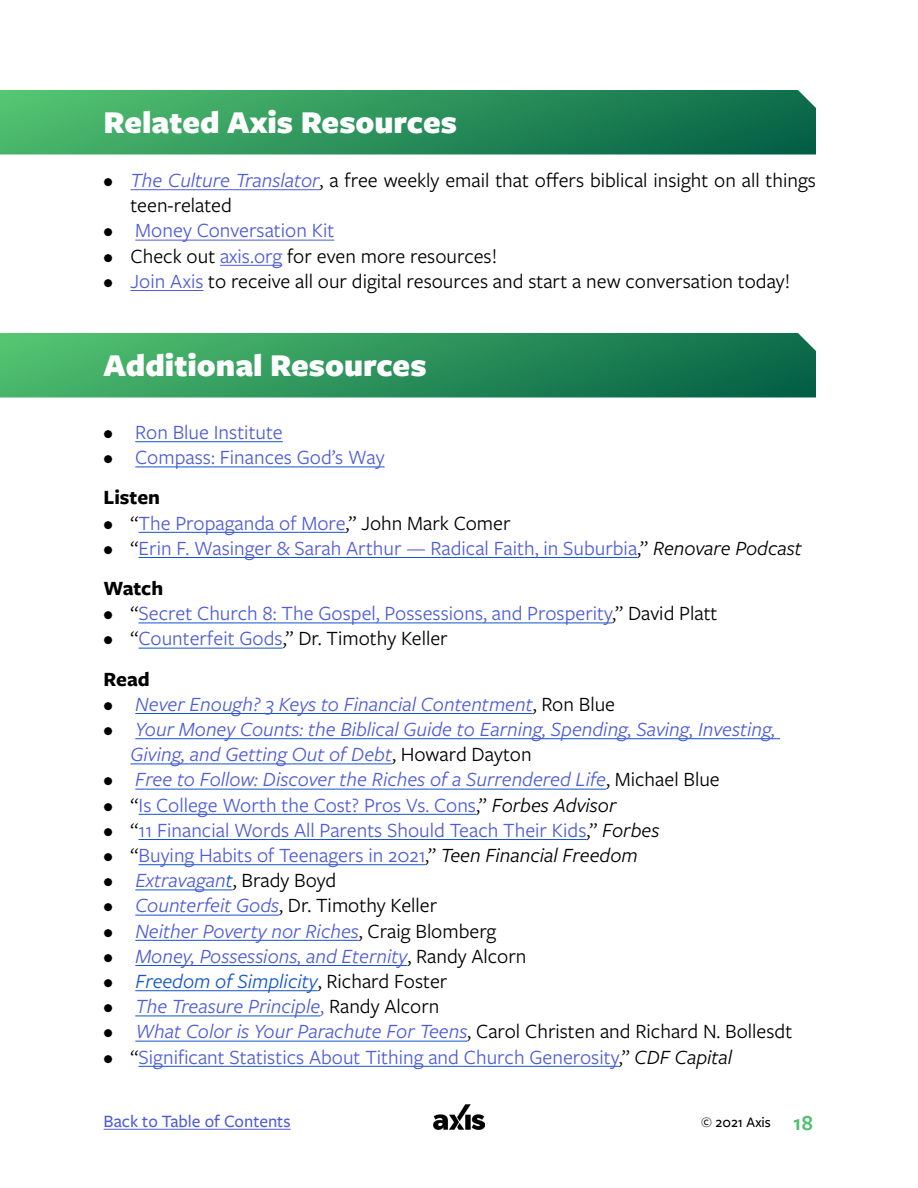
<style>
.page{position:relative;width:918px;height:1188px;background:#fff}
.page>*{position:absolute;margin:0;border:0;box-sizing:border-box;transform-origin:0 0}
.t1{font:900 33px "Freight Sans Pro";color:#fff}
.t2{font:21px/40.2px "Freight Sans Pro";color:#4f5cd6}
.t3{font:21px/25.2px "Freight Sans Pro";color:#000}
.t4{font:italic 21px/25.2px "Freight Sans Pro";color:#4f5cd6}
.t5{font:italic 21px "Freight Sans Pro";color:#15c}
.t6{font:500 18px "Freight Sans Pro";color:#4f5cd6}
.t7{font:500 15px "Freight Sans Pro";color:#000}
.s1{font-style:italic}
.s2{font-style:italic;color:#4f5cd6}
.s3{color:#000}
.s4{color:#4f5cd6}
.s5{font-weight:700;color:#000}
.s6{font-style:italic;color:#000}
.s7{font-weight:700}
.s8{font-style:normal;color:#000}
.s9{font-style:italic;color:#15c}
.s10{font-style:normal}
.s11{font-weight:600;font-size:22.5px;color:#51c06f}
</style>
<div class="page">
<hr style="left:130px;top:189px;width:190px;height:1px;background:#4f5cd6">
<hr style="left:135px;top:240px;width:199px;height:1px;background:#4f5cd6">
<hr style="left:220px;top:265px;width:62px;height:1px;background:#4f5cd6">
<hr style="left:130px;top:290px;width:74px;height:1px;background:#4f5cd6">
<hr style="left:135px;top:441px;width:148px;height:1px;background:#15c">
<hr style="left:135px;top:467px;width:250px;height:1px;background:#15c">
<hr style="left:139px;top:532px;width:207px;height:1px;background:#15c">
<hr style="left:139px;top:557px;width:498px;height:1px;background:#15c">
<hr style="left:139px;top:623px;width:473px;height:1px;background:#15c">
<hr style="left:139px;top:648px;width:144px;height:1px;background:#15c">
<hr style="left:135px;top:713px;width:398px;height:1px;background:#15c">
<hr style="left:135px;top:738px;width:645px;height:1px;background:#15c">
<hr style="left:130px;top:764px;width:262px;height:1px;background:#15c">
<hr style="left:135px;top:789px;width:471px;height:1px;background:#15c">
<hr style="left:139px;top:814px;width:337px;height:1px;background:#15c">
<hr style="left:139px;top:839px;width:447px;height:1px;background:#15c">
<hr style="left:139px;top:864px;width:286px;height:1px;background:#15c">
<hr style="left:135px;top:890px;width:98px;height:1px;background:#15c">
<hr style="left:135px;top:915px;width:144px;height:1px;background:#15c">
<hr style="left:135px;top:940px;width:224px;height:1px;background:#15c">
<hr style="left:135px;top:965px;width:272px;height:1px;background:#15c">
<hr style="left:135px;top:990px;width:183px;height:1px;background:#15c">
<hr style="left:135px;top:1016px;width:185px;height:1px;background:#15c">
<hr style="left:135px;top:1041px;width:332px;height:1px;background:#15c">
<hr style="left:139px;top:1066px;width:480px;height:1px;background:#15c">
<img style="left:434px;top:1104px;width:50px;height:26px">
<svg style="left:0;top:90px;width:816px;height:64px;background:#2c915b"></svg>
<svg style="left:0;top:333px;width:816px;height:65px;background:#2e925c"></svg>
<hr style="left:104px;top:1129px;width:187px;height:1px;background:#4f5cd6">
<h1 class="t1" style="left:104px;top:99px;width:355px">Related Axis Resources</h1>
<p class="t3" style="left:131px;top:167px;width:687px;text-indent:-27px"><span class="s1">•</span> <span class="s2">The Culture Translator</span>, a free weekly email that offers biblical insight on all things teen-related</p>
<p class="t2" style="left:104px;top:210px;width:232px"><span class="s3">•</span> Money Conversation Kit</p>
<p class="t3" style="left:104px;top:242px;width:395px">• Check out <span class="s4">axis.org</span> for even more resources!</p>
<p class="t3" style="left:104px;top:267px;width:688px">• <span class="s4">Join Axis</span> to receive all our digital resources and start a new conversation today!</p>
<h1 class="t1" style="left:104px;top:342px;width:325px">Additional Resources</h1>
<p class="t2" style="left:104px;top:411px;width:181px"><span class="s3">•</span> Ron Blue Institute</p>
<p class="t2" style="left:104px;top:436px;width:283px"><span class="s3">•</span> Compass: Finances God’s Way<br><span class="s5">Listen</span></p>
<p class="t2" style="left:104px;top:502px;width:409px"><span class="s3">• “</span>The Propaganda of More<span class="s3">,” John Mark Comer</span></p>
<p class="t2" style="left:104px;top:527px;width:700px"><span class="s3">• “</span>Erin F. Wasinger &amp; Sarah Arthur — Radical Faith, in Suburbia<span class="s3">,”</span> <span class="s6">Renovare Podcast<br></span><span class="s5">Watch</span></p>
<p class="t2" style="left:104px;top:592px;width:616px"><span class="s3">• “</span>Secret Church 8: The Gospel, Possessions, and Prosperity<span class="s3">,” David Platt</span></p>
<p class="t3" style="left:104px;top:618px;width:346px;line-height:40.2px">• “<span class="s4">Counterfeit Gods</span>,” Dr. Timothy Keller<br><span class="s7">Read</span></p>
<p class="t4" style="left:104px;top:690px;width:513px"><span class="s3">•</span> Never Enough? 3 Keys to Financial Contentment<span class="s8">, Ron Blue</span></p>
<p class="t4" style="left:131px;top:716px;width:646px;text-indent:-27px"><span class="s8">•</span> Your Money Counts: the Biblical Guide to Earning, Spending, Saving, Investing,<br>Giving, and Getting Out of Debt<span class="s8">, Howard Dayton</span></p>
<p class="t4" style="left:104px;top:766px;width:618px"><span class="s8">•</span> Free to Follow: Discover the Riches of a Surrendered Life<span class="s8">, Michael Blue</span></p>
<p class="t2" style="left:104px;top:784px;width:515px"><span class="s3">• “</span>Is College Worth the Cost? Pros Vs. Cons<span class="s3">,”</span> <span class="s6">Forbes Advisor</span></p>
<p class="t2" style="left:104px;top:809px;width:557px"><span class="s3">• “</span>11 Financial Words All Parents Should Teach Their Kids<span class="s3">,”</span> <span class="s6">Forbes</span></p>
<p class="t2" style="left:104px;top:834px;width:536px"><span class="s3">• “</span>Buying Habits of Teenagers in 2021<span class="s3">,”</span> <span class="s6">Teen Financial Freedom</span></p>
<p class="t3" style="left:104px;top:867px;width:234px">• <span class="s2">Extravagan</span><span class="s9">t</span>, Brady Boyd</p>
<p class="t3" style="left:104px;top:892px;width:335px">• <span class="s2">Counterfeit Gods</span>, Dr. Timothy Keller</p>
<p class="t4" style="left:104px;top:917px;width:394px"><span class="s8">•</span> Neither Poverty nor Riches<span class="s8">, Craig Blomberg</span></p>
<p class="t4" style="left:104px;top:942px;width:424px"><span class="s8">•</span> Money, Possessions, and Eternity<span class="s8">, Randy Alcorn</span></p>
<p class="t5" style="left:104px;top:967px;width:345px"><span class="s3">•</span> Freedom of Simplicity<span class="s8">, Richard Foster</span></p>
<p class="t4" style="left:104px;top:993px;width:337px"><span class="s3">•</span> The Treasure Principle<span class="s10">,</span> <span class="s8">Randy Alcorn</span></p>
<p class="t3" style="left:104px;top:1018px;width:690px"><span class="s1">•</span> <span class="s2">What Color is Your Parachute For Teens</span>, Carol Christen and Richard N. Bollesdt</p>
<p class="t2" style="left:104px;top:1036px;width:630px"><span class="s3">• “</span>Significant Statistics About Tithing and Church Generosity<span class="s3">,”</span> <span class="s6">CDF Capital</span></p>
<p class="t6" style="left:104px;top:1109px;width:189px">Back to Table of Contents</p>
<p class="t7" style="left:701px;top:1113px;width:113px">© 2021 Axis <span class="s11">18</span></p>
</div>
